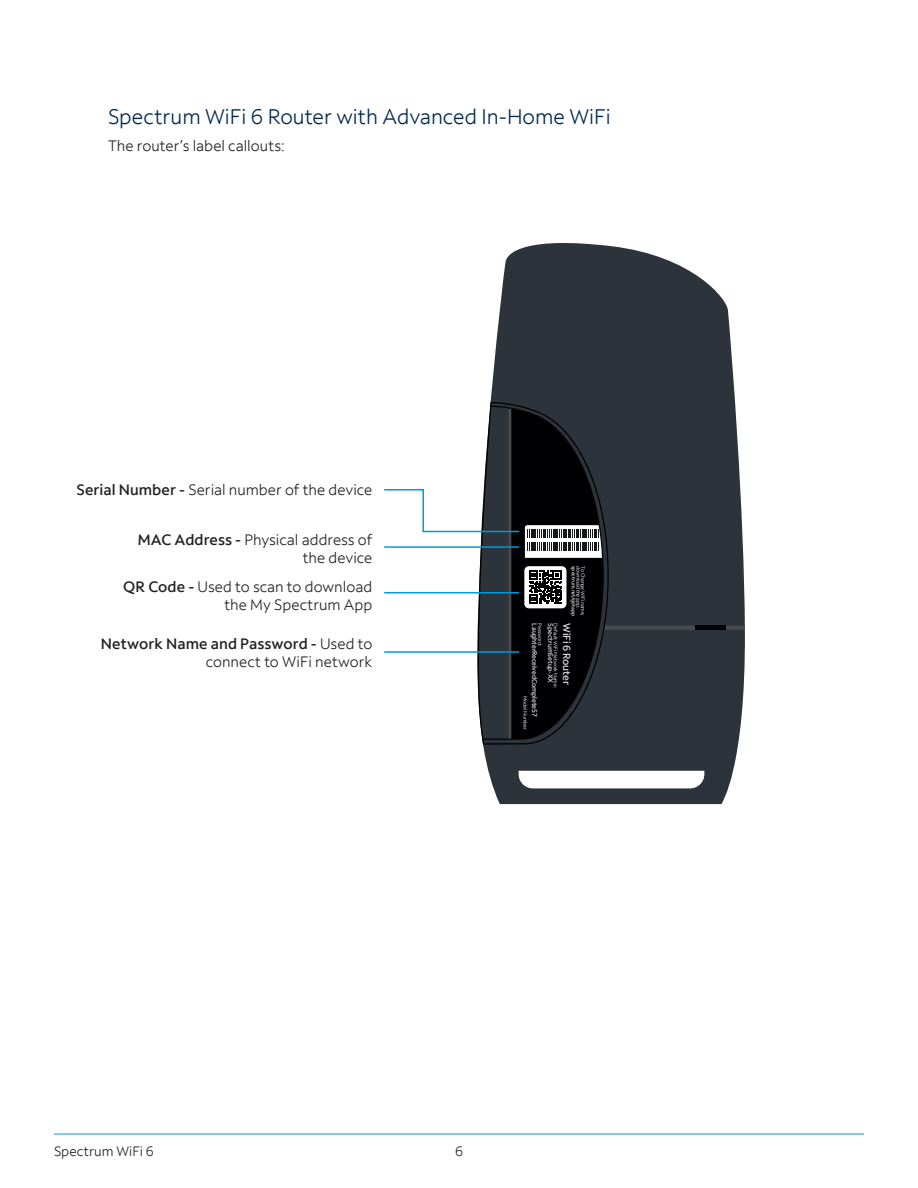
<style>
.page{position:relative;width:918px;height:1188px;background:#fff}
.page>*{position:absolute;margin:0;border:0;box-sizing:border-box;transform-origin:0 0}
.t1{font:21px "Spectrum Sans";color:#00294e}
.t2{font:15px/18px "Spectrum Sans";letter-spacing:.005em;color:#231f20;text-align:right}
.t3{font:13.5px "Spectrum Sans";color:#231f20}
.t4{font:500 10.2px "Spectrum Sans";letter-spacing:-.02em;color:#d8dee8}
.t5{font:500 6.9px "Spectrum Sans";letter-spacing:-.02em;color:#d8dee8}
.t6{font:5.1px/4.7px "Spectrum Sans";letter-spacing:-.02em;color:#d8dee8}
.s1{font-weight:500}
</style>
<div class="page">
<hr style="left:54px;top:1134px;width:810px;height:1px;background:#009ada">
<svg style="left:483px;top:243px;width:256px;height:561px;fill:#2c333a"></svg>
<svg style="left:482px;top:402px;width:127px;height:343px"></svg>
<svg style="left:384px;top:405px;width:361px;height:335px"></svg>
<hr style="left:384px;top:592px;width:135px;height:2px;background:#009ada">
<hr style="left:384px;top:651px;width:135px;height:2px;background:#009ada">
<p class="t1" style="left:108px;top:103px;width:504px">Spectrum WiFi 6 Router with Advanced In-Home WiFi</p>
<p class="t2" style="left:108px;top:136px;width:178px">The router’s label callouts:</p>
<p class="t2" style="left:76px;top:481px;width:297px"><span class="s1">Serial Number -</span> Serial number of the device</p>
<p class="t2" style="left:138px;top:530px;width:236px"><span class="s1">MAC Address -</span> Physical address of the device</p>
<p class="t2" style="left:123px;top:577px;width:251px"><span class="s1">QR Code -</span> Used to scan to download the My Spectrum App</p>
<p class="t2" style="left:101px;top:634px;width:273px"><span class="s1">Network Name and Password -</span> Used to connect to WiFi network</p>
<p class="t6" style="left:585px;top:566px;width:51px;rotate:90deg">To Change WiFi name, download the app: <span class="s1">spectrum.net/getapp</span></p>
<p class="t5" style="left:555px;top:623px;width:61px;rotate:90deg">SpectrumSetup-XX</p>
<p class="t4" style="left:573px;top:623px;width:63px;rotate:90deg">WiFi 6 Router</p>
<p class="t6" style="left:558px;top:623px;width:66px;rotate:90deg">Default WiFi Network Name:</p>
<p class="t6" style="left:542px;top:623px;width:24px;rotate:90deg">Password:</p>
<p class="t5" style="left:539px;top:623px;width:94px;rotate:90deg">LaughterReceivedComplete57</p>
<p class="t6" style="left:528px;top:696px;width:35px;rotate:90deg">Model Number</p>
<p class="t3" style="left:54px;top:1143px;width:101px">Spectrum WiFi 6</p>
<p class="t3" style="left:455px;top:1143px;width:9px">6</p>
</div>
